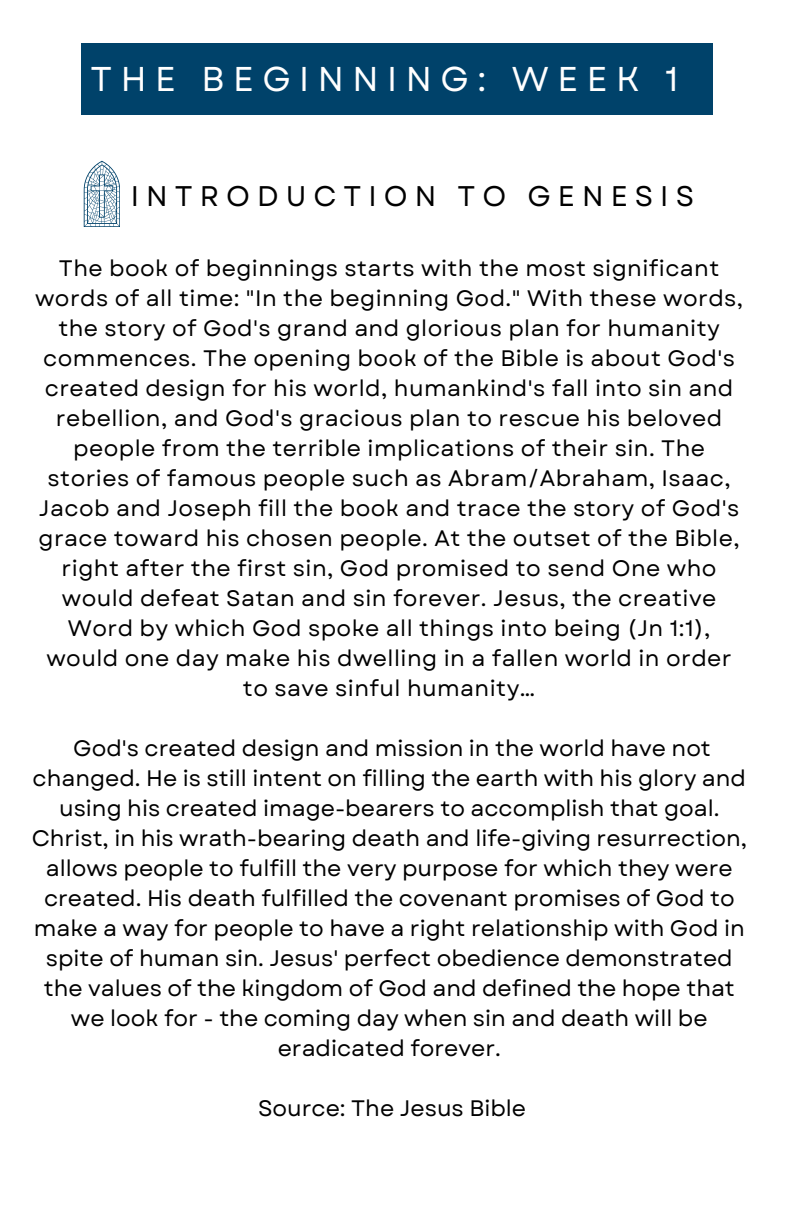
<style>
.page{position:relative;width:792px;height:1224px;background:#fff}
.page>*{position:absolute;margin:0;border:0;box-sizing:border-box;transform-origin:0 0}
.t1{font:34.4px "Garet";letter-spacing:.25em;color:#fff}
.t2{font:28.4px "Garet";letter-spacing:.25em;color:#000}
.t3{font:22.4px/30px "Garet";letter-spacing:.02em;color:#000;text-align:center}
.t4{font:22.4px/30px "Garet";color:#000;text-align:center}
</style>
<div class="page">
<div style="left:81px;top:43px;width:632px;height:72px;background:#00426a"></div>
<svg style="left:84px;top:161px;width:36px;height:66px"></svg>
<p class="t1" style="left:91px;top:54px;width:589px">THE BEGINNING: WEEK 1</p>
<p class="t2" style="left:131px;top:176px;width:565px">INTRODUCTION TO GENESIS</p>
<h1 class="t3" style="left:35px;top:253px;width:710px">The book of beginnings starts with the most significant words of all time: "In the beginning God." With these words, the story of God's grand and glorious plan for humanity commences. The opening book of the Bible is about God's created design for his world, humankind's fall into sin and rebellion, and God's gracious plan to rescue his beloved people from the terrible implications of their sin. The</h1>
<p class="t3" style="left:38px;top:463px;width:703px">stories of famous people such as Abram/Abraham, Isaac, Jacob and Joseph fill the book and trace the story of God's grace toward his chosen people. At the outset of the Bible, right after the first sin, God promised to send One who would defeat Satan and sin forever. Jesus, the creative</p>
<h2 class="t3" style="left:68px;top:613px;width:644px">Word by which God spoke all things into being (Jn 1:1),</h2>
<p class="t3" style="left:46px;top:643px;width:687px">would one day make his dwelling in a fallen world in order to save sinful humanity…</p>
<p class="t4" style="left:32px;top:733px;width:717px">God's created design and mission in the world have not changed. He is still intent on filling the earth with his glory and using his created image-bearers to accomplish that goal.<br>Christ, in his wrath-bearing death and life-giving resurrection, allows people to fulfill the very purpose for which they were created. His death fulfilled the covenant promises of God to make a way for people to have a right relationship with God in spite of human sin. Jesus' perfect obedience demonstrated the values of the kingdom of God and defined the hope that we look for - the coming day when sin and death will be eradicated forever.</p>
<p class="t4" style="left:258px;top:1093px;width:270px">Source: The Jesus Bible</p>
</div>
